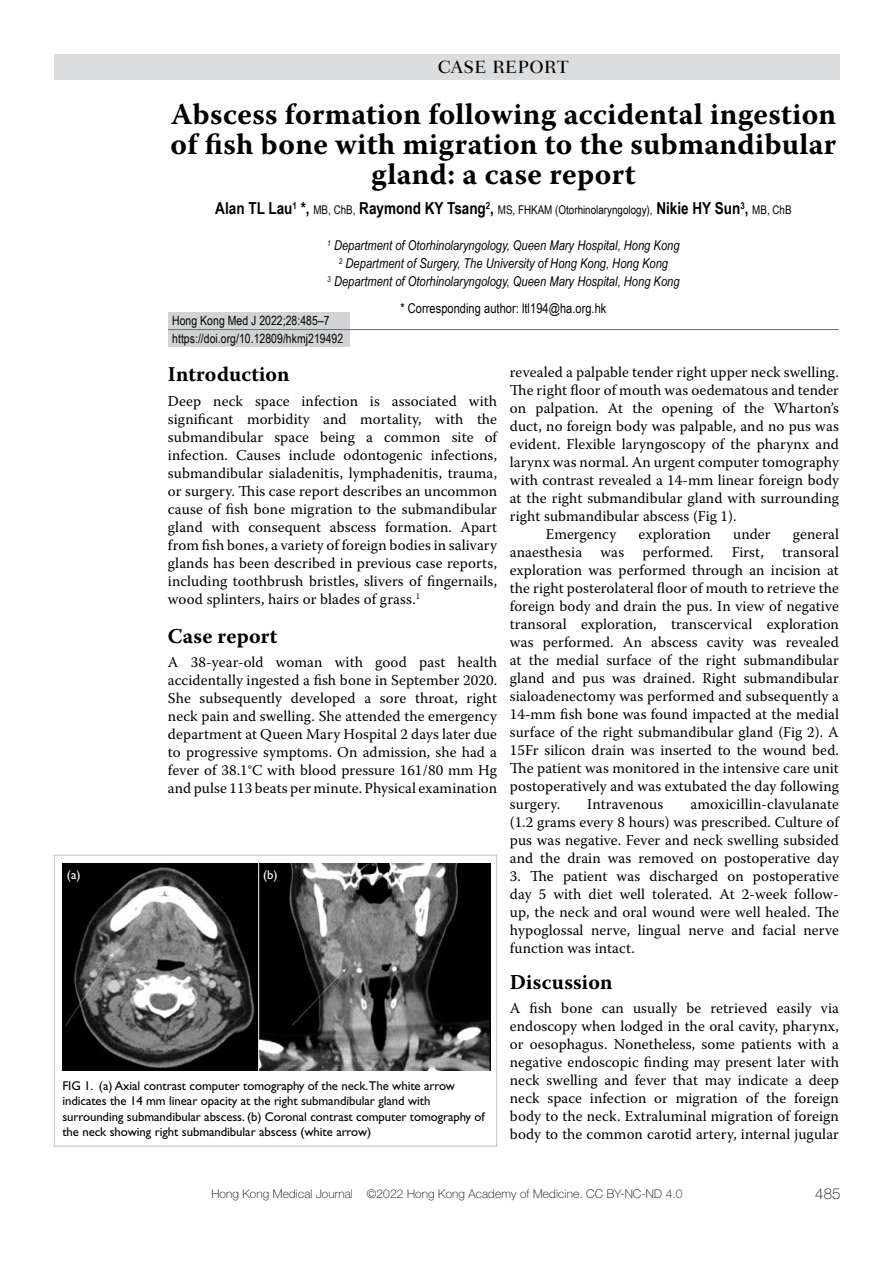
<style>
.page{position:relative;width:893px;height:1263px;background:#fff}
.page>*{position:absolute;margin:0;border:0;box-sizing:border-box;transform-origin:0 0}
.t1{font:700 30px/30px "Warnock Pro";letter-spacing:.01em;color:#000;text-align:center}
.t2{font:700 21px "Warnock Pro";letter-spacing:.005em;color:#000}
.t3{font:500 18px "Fairfield LH";letter-spacing:.025em;color:#000}
.t4{font:15px/18px "Warnock Pro";letter-spacing:.005em;color:#000;text-align:justify}
.t5{font:100 15px "Helvetica Neue";color:#000}
.t6{font:italic 13.5px/18px "Arial Narrow";letter-spacing:.005em;color:#000;text-align:center}
.t7{font:13.5px "Arial Narrow";letter-spacing:.005em;color:#000}
.t8{font:12.75px/15.3px "Gill Sans";letter-spacing:-.005em;color:#000}
.t9{font:12.75px/18px "Arial Narrow";letter-spacing:.005em;color:#000}
.t10{font:12.75px "Gill Sans";color:#fff}
.t11{font:12px "Arial Narrow";color:#000}
.t12{font:100 12px "Helvetica Neue";letter-spacing:.01em;color:#000}
.s1{font-weight:700;font-size:16.5px}
</style>
<div class="page">
<div style="left:168px;top:313px;width:181px;height:34px;background:#d1d3d4"></div>
<div style="left:54px;top:54px;width:785px;height:26px;background:#dcddde"></div>
<hr style="left:168px;top:329px;width:671px;height:1px;background:#6d6e71">
<div style="left:54px;top:855px;width:443px;height:291px;border:1px solid #bcbec0"></div>
<img style="left:63px;top:863px;width:195px;height:207px">
<img style="left:259px;top:863px;width:231px;height:207px">
<p class="t3" style="left:438px;top:57px;width:132px">CASE REPORT</p>
<h1 class="t1" style="left:171px;top:99px;width:667px">Abscess formation following accidental ingestion of fish bone with migration to the submandibular gland: a case report</h1>
<p class="t11" style="left:215px;top:201px;width:578px"><span class="s1">Alan TL Lau</span><sup>1</sup> <span class="s1">*,</span> MB, ChB, <span class="s1">Raymond KY Tsang</span><sup>2</sup><span class="s1">,</span> MS, FHKAM (Otorhinolaryngology), <span class="s1">Nikie HY Sun</span><sup>3</sup><span class="s1">,</span> MB, ChB</p>
<p class="t6" style="left:327px;top:236px;width:354px"><sup>1</sup> Department of Otorhinolaryngology, Queen Mary Hospital, Hong Kong<br><sup>2</sup> Department of Surgery, The University of Hong Kong, Hong Kong<br><sup>3</sup> Department of Otorhinolaryngology, Queen Mary Hospital, Hong Kong</p>
<p class="t7" style="left:400px;top:298px;width:208px">* Corresponding author: ltl194@ha.org.hk</p>
<p class="t9" style="left:172px;top:311px;width:173px">Hong Kong Med J 2022;28:485–7 https://doi.org/10.12809/hkmj219492</p>
<h2 class="t2" style="left:168px;top:362px;width:123px">Introduction</h2>
<p class="t4" style="left:168px;top:391px;width:331px">Deep neck space infection is associated with significant morbidity and mortality, with the submandibular space being a common site of infection. Causes include odontogenic infections, submandibular sialadenitis, lymphadenitis, trauma, or surgery. This case report describes an uncommon cause of fish bone migration to the submandibular gland with consequent abscess formation. Apart from fish bones, a variety of foreign bodies in salivary glands has been described in previous case reports, including toothbrush bristles, slivers of fingernails, wood splinters, hairs or blades of grass.<sup>1</sup></p>
<h2 class="t2" style="left:168px;top:623px;width:111px">Case report</h2>
<p class="t4" style="left:168px;top:653px;width:331px">A 38-year-old woman with good past health accidentally ingested a fish bone in September 2020.<br>She subsequently developed a sore throat, right neck pain and swelling. She attended the emergency department at Queen Mary Hospital 2 days later due to progressive symptoms. On admission, she had a fever of 38.1°C with blood pressure 161/80 mm Hg and pulse 113 beats per minute. Physical examination</p>
<p class="t10" style="left:67px;top:867px;width:15px">(a)</p>
<p class="t10" style="left:263px;top:867px;width:16px">(b)</p>
<p class="t8" style="left:62px;top:1078px;width:424px">FIG 1. (a) Axial contrast computer tomography of the neck.The white arrow indicates the 14 mm linear opacity at the right submandibular gland with surrounding submandibular abscess. (b) Coronal contrast computer tomography of the neck showing right submandibular abscess (white arrow)</p>
<p class="t4" style="left:510px;top:363px;width:331px">revealed a palpable tender right upper neck swelling.</p>
<p class="t4" style="left:510px;top:381px;width:331px">The right floor of mouth was oedematous and tender</p>
<p class="t4" style="left:510px;top:399px;width:331px">on palpation. At the opening of the Wharton’s</p>
<p class="t4" style="left:510px;top:417px;width:331px">duct, no foreign body was palpable, and no pus was</p>
<p class="t4" style="left:510px;top:435px;width:331px">evident. Flexible laryngoscopy of the pharynx and</p>
<p class="t4" style="left:510px;top:453px;width:331px">larynx was normal. An urgent computer tomography</p>
<p class="t4" style="left:510px;top:471px;width:331px">with contrast revealed a 14-mm linear foreign body</p>
<p class="t4" style="left:510px;top:489px;width:331px">at the right submandibular gland with surrounding</p>
<p class="t4" style="left:510px;top:507px;width:228px">right submandibular abscess (Fig 1).</p>
<p class="t4" style="left:546px;top:525px;width:72px">Emergency</p>
<p class="t4" style="left:639px;top:525px;width:74px">exploration</p>
<p class="t4" style="left:733px;top:525px;width:39px">under</p>
<p class="t4" style="left:510px;top:525px;width:331px;text-indent:283px">general anaesthesia was performed. First, transoral exploration was performed through an incision at the right posterolateral floor of mouth to retrieve the foreign body and drain the pus. In view of negative transoral exploration, transcervical exploration was performed. An abscess cavity was revealed at the medial surface of the right submandibular gland and pus was drained. Right submandibular sialoadenectomy was performed and subsequently a 14-mm fish bone was found impacted at the medial surface of the right submandibular gland (Fig 2). A 15Fr silicon drain was inserted to the wound bed.<br>The patient was monitored in the intensive care unit postoperatively and was extubated the day following surgery.</p>
<p class="t4" style="left:510px;top:795px;width:331px;text-indent:181px">amoxicillin-clavulanate (1.2 grams every 8 hours) was prescribed. Culture of pus was negative. Fever and neck swelling subsided and the drain was removed on postoperative day</p>
<p class="t4" style="left:510px;top:867px;width:331px">3. The patient was discharged on postoperative day 5 with diet well tolerated. At 2-week follow&shy;up, the neck and oral wound were well healed. The hypoglossal nerve, lingual nerve and facial nerve function was intact.</p>
<h2 class="t2" style="left:510px;top:969px;width:104px">Discussion</h2>
<p class="t4" style="left:510px;top:999px;width:331px">A fish bone can usually be retrieved easily via endoscopy when lodged in the oral cavity, pharynx, or oesophagus. Nonetheless, some patients with a negative endoscopic finding may present later with neck swelling and fever that may indicate a deep neck space infection or migration of the foreign body to the neck. Extraluminal migration of foreign body to the common carotid artery, internal jugular</p>
<p class="t4" style="left:587px;top:795px;width:78px">Intravenous</p>
<p class="t12" style="left:211px;top:1187px;width:473px">Hong Kong Medical Journal ©2022 Hong Kong Academy of Medicine. CC BY-NC-ND 4.0</p>
<p class="t5" style="left:815px;top:1186px;width:27px">485</p>
</div>
